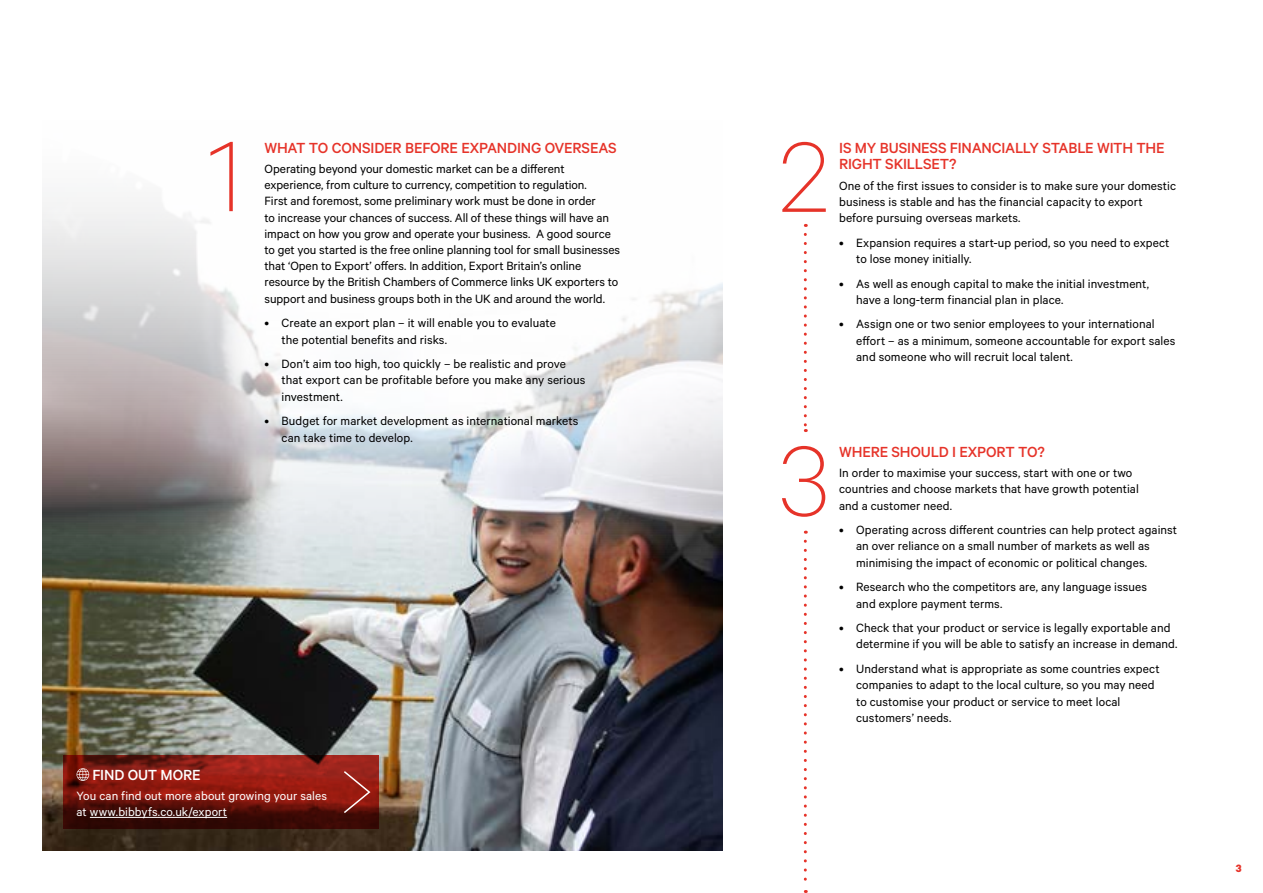
<style>
.page{position:relative;width:1263px;height:893px;background:#fff}
.page>*{position:absolute;margin:0;border:0;box-sizing:border-box;transform-origin:0 0}
.t1{font:500 16.5px/16.5px "Calibre";letter-spacing:-.01em;color:#e63329}
.t2{font:500 16.5px "Calibre";letter-spacing:-.01em;color:#fff}
.t3{font:13.5px/16.2px "Calibre";letter-spacing:.005em;color:#000}
.t4{font:13.5px/16.2px "Calibre";letter-spacing:.005em;color:#fff}
.t5{font:700 12px "Calibre";color:#e63329}
</style>
<div class="page">
<img style="left:43px;top:712px;width:679px;height:138px">
<svg style="left:782px;top:142px;width:44px;height:70px"></svg>
<svg style="left:782px;top:446px;width:43px;height:71px"></svg>
<svg style="left:804px;top:234px;width:3px;height:198px"></svg>
<svg style="left:804px;top:541px;width:3px;height:352px"></svg>
<svg style="left:64px;top:755px;width:315px;height:74px;background:#72150d"></svg>
<hr style="left:90px;top:817px;width:137px;height:1px;background:#fff">
<svg style="left:77px;top:768px;width:12px;height:13px"></svg>
<svg style="left:342px;top:769px;width:30px;height:46px"></svg>
<img style="left:42px;top:141px;width:681px;height:571px">
<svg style="left:210px;top:142px;width:23px;height:69px"></svg>
<p class="t1" style="left:265px;top:139px;width:354px">WHAT TO CONSIDER BEFORE EXPANDING OVERSEAS</p>
<p class="t3" style="left:265px;top:160px;width:357px">Operating beyond your domestic market can be a different experience, from culture to currency, competition to regulation.<br>First and foremost, some preliminary work must be done in order<br>to increase your chances of success. All of these things will have an impact on how you grow and operate your business. A good source to get you started is the free online planning tool for small businesses that ‘Open to Export’ offers. In addition, Export Britain’s online resource by the British Chambers of Commerce links UK exporters to support and business groups both in the UK and around the world.</p>
<p class="t3" style="left:282px;top:315px;width:276px;text-indent:-17px">• Create an export plan – it will enable you to evaluate the potential benefits and risks.</p>
<p class="t3" style="left:282px;top:355px;width:305px;text-indent:-17px">• Don’t aim too high, too quickly – be realistic and prove that export can be profitable before you make any serious investment.</p>
<p class="t3" style="left:282px;top:413px;width:298px;text-indent:-17px">• Budget for market development as international markets can take time to develop.</p>
<p class="t2" style="left:92px;top:765px;width:110px">FIND OUT MORE</p>
<p class="t4" style="left:77px;top:787px;width:252px">You can find out more about growing your sales at www.bibbyfs.co.uk/export</p>
<p class="t1" style="left:839px;top:139px;width:327px">IS MY BUSINESS FINANCIALLY STABLE WITH THE<br>RIGHT SKILLSET?</p>
<p class="t3" style="left:839px;top:177px;width:338px">One of the first issues to consider is to make sure your domestic business is stable and has the financial capacity to export before pursuing overseas markets.</p>
<p class="t3" style="left:856px;top:234px;width:315px;text-indent:-17px">• Expansion requires a start-up period, so you need to expect to lose money initially.</p>
<p class="t3" style="left:856px;top:275px;width:294px;text-indent:-17px">• As well as enough capital to make the initial investment, have a long-term financial plan in place.</p>
<p class="t3" style="left:856px;top:316px;width:321px;text-indent:-17px">• Assign one or two senior employees to your international effort – as a minimum, someone accountable for export sales and someone who will recruit local talent.</p>
<p class="t1" style="left:839px;top:443px;width:207px">WHERE SHOULD I EXPORT TO?</p>
<p class="t3" style="left:839px;top:464px;width:301px">In order to maximise your success, start with one or two countries and choose markets that have growth potential and a customer need.</p>
<p class="t3" style="left:856px;top:521px;width:323px;text-indent:-17px">• Operating across different countries can help protect against an over reliance on a small number of markets as well as minimising the impact of economic or political changes.</p>
<p class="t3" style="left:856px;top:578px;width:292px;text-indent:-17px">• Research who the competitors are, any language issues and explore payment terms.</p>
<p class="t3" style="left:856px;top:619px;width:323px;text-indent:-17px">• Check that your product or service is legally exportable and determine if you will be able to satisfy an increase in demand.</p>
<p class="t3" style="left:856px;top:660px;width:305px;text-indent:-17px">• Understand what is appropriate as some countries expect companies to adapt to the local culture, so you may need to customise your product or service to meet local customers’ needs.</p>
<p class="t5" style="left:1236px;top:861px;width:7px">3</p>
</div>
